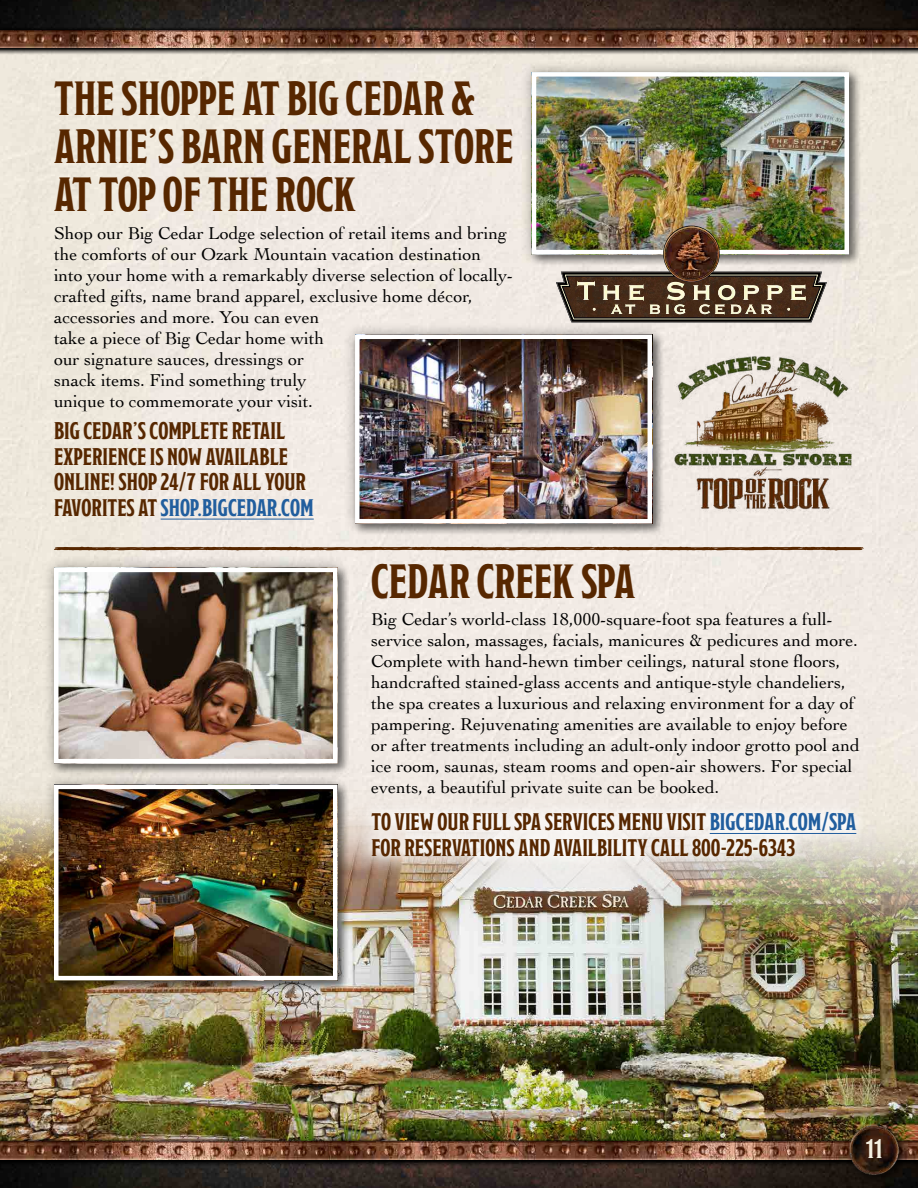
<style>
.page{position:relative;width:918px;height:1188px;background:#fff}
.page>*{position:absolute;margin:0;border:0;box-sizing:border-box;transform-origin:0 0}
.t1{font:700 48px/48px "Modesto Condensed";color:#572700}
.t2{font:700 27px "Modesto Condensed";color:#f5f1e3}
.t3{font:700 24px/25.5px "Modesto Condensed";color:#572700}
.t4{font:18px/21px "Cochin";color:#000}
.s1{color:#215e9e}
</style>
<div class="page">
<img style="left:0;top:55px;width:918px;height:722px">
<div style="left:519px;top:60px;width:343px;height:207px;background:#000;opacity:.3"></div>
<img style="left:537px;top:77px;width:307px;height:172px">
<div style="left:532px;top:72px;width:317px;height:182px;border:4px solid #fff"></div>
<hr style="left:161px;top:519px;width:153px;height:1px;background:#215e9e">
<img style="left:665px;top:348px;width:208px;height:170px">
<img style="left:557px;top:234px;width:269px;height:88px">
<img style="left:664px;top:226px;width:55px;height:56px">
<img style="left:0;top:777px;width:918px;height:361px">
<div style="left:42px;top:555px;width:308px;height:221px;background:#000;opacity:.3"></div>
<img style="left:59px;top:573px;width:274px;height:185px">
<div style="left:54px;top:568px;width:284px;height:195px;border:4px solid #fff"></div>
<div style="left:42px;top:772px;width:308px;height:221px;background:#000;opacity:.3"></div>
<img style="left:59px;top:790px;width:274px;height:185px">
<div style="left:54px;top:785px;width:284px;height:195px;border:4px solid #fff"></div>
<svg style="left:54px;top:547px;width:810px;height:3px;background:#5f320d"></svg>
<svg style="left:360px;top:800px;width:508px;height:68px;fill:#f3efeb"></svg>
<hr style="left:710px;top:833px;width:146px;height:1px;background:#215e9e">
<div style="left:343px;top:322px;width:322px;height:214px;background:#000;opacity:.3"></div>
<img style="left:360px;top:340px;width:287px;height:179px">
<div style="left:355px;top:335px;width:297px;height:189px;border:4px solid #fff"></div>
<img style="left:0;top:0;width:918px;height:27px">
<div style="left:0;top:28px;width:918px;height:27px;background:linear-gradient(to right,#afaaa2,#afaaa1)"></div>
<svg style="left:0;top:27px;width:918px;height:24px;background:#262320"></svg>
<img style="left:0;top:30px;width:918px;height:18px">
<img style="left:0;top:1167px;width:918px;height:21px">
<svg style="left:0;top:1163px;width:827px;height:4px;background:#251e1b"></svg>
<img style="left:0;top:1138px;width:827px;height:25px">
<img style="left:0;top:1142px;width:827px;height:17px">
<div style="left:845px;top:1121px;width:65px;height:64px;background:#000;opacity:.75"></div>
<img style="left:827px;top:1118px;width:91px;height:64px">
<h1 class="t1" style="left:54px;top:75px;width:461px">THE SHOPPE AT BIG CEDAR &amp;<br>ARNIE’S BARN GENERAL STORE<br>AT TOP OF THE ROCK</h1>
<p class="t4" style="left:54px;top:222px;width:461px">Shop our Big Cedar Lodge selection of retail items and bring the comforts of our Ozark Mountain vacation destination into your home with a remarkably diverse selection of locally&shy;crafted gifts, name brand apparel, exclusive home décor, accessories and more. You can even<br>take a piece of Big Cedar home with<br>our signature sauces, dressings or<br>snack items. Find something truly<br>unique to commemorate your visit.</p>
<h3 class="t3" style="left:54px;top:419px;width:261px">BIG CEDAR’S COMPLETE RETAIL<br>EXPERIENCE IS NOW AVAILABLE<br>ONLINE! SHOP 24/7 FOR ALL YOUR<br>FAVORITES AT <span class="s1">SHOP.BIGCEDAR.COM</span></h3>
<h1 class="t1" style="left:371px;top:558px;width:266px">CEDAR CREEK SPA</h1>
<p class="t4" style="left:371px;top:608px;width:490px">Big Cedar’s world-class 18,000-square-foot spa features a full&shy;service salon, massages, facials, manicures &amp; pedicures and more.<br>Complete with hand-hewn timber ceilings, natural stone floors, handcrafted stained-glass accents and antique-style chandeliers, the spa creates a luxurious and relaxing environment for a day of pampering. Rejuvenating amenities are available to enjoy before or after treatments including an adult-only indoor grotto pool and ice room, saunas, steam rooms and open-air showers. For special events, a beautiful private suite can be booked.</p>
<h3 class="t3" style="left:372px;top:809px;width:486px">TO VIEW OUR FULL SPA SERVICES MENU VISIT <span class="s1">BIGCEDAR.COM/SPA<br></span>FOR RESERVATIONS AND AVAILBILITY CALL 800-225-6343</h3>
<h2 class="t2" style="left:865px;top:1136px;width:21px">11</h2>
</div>
